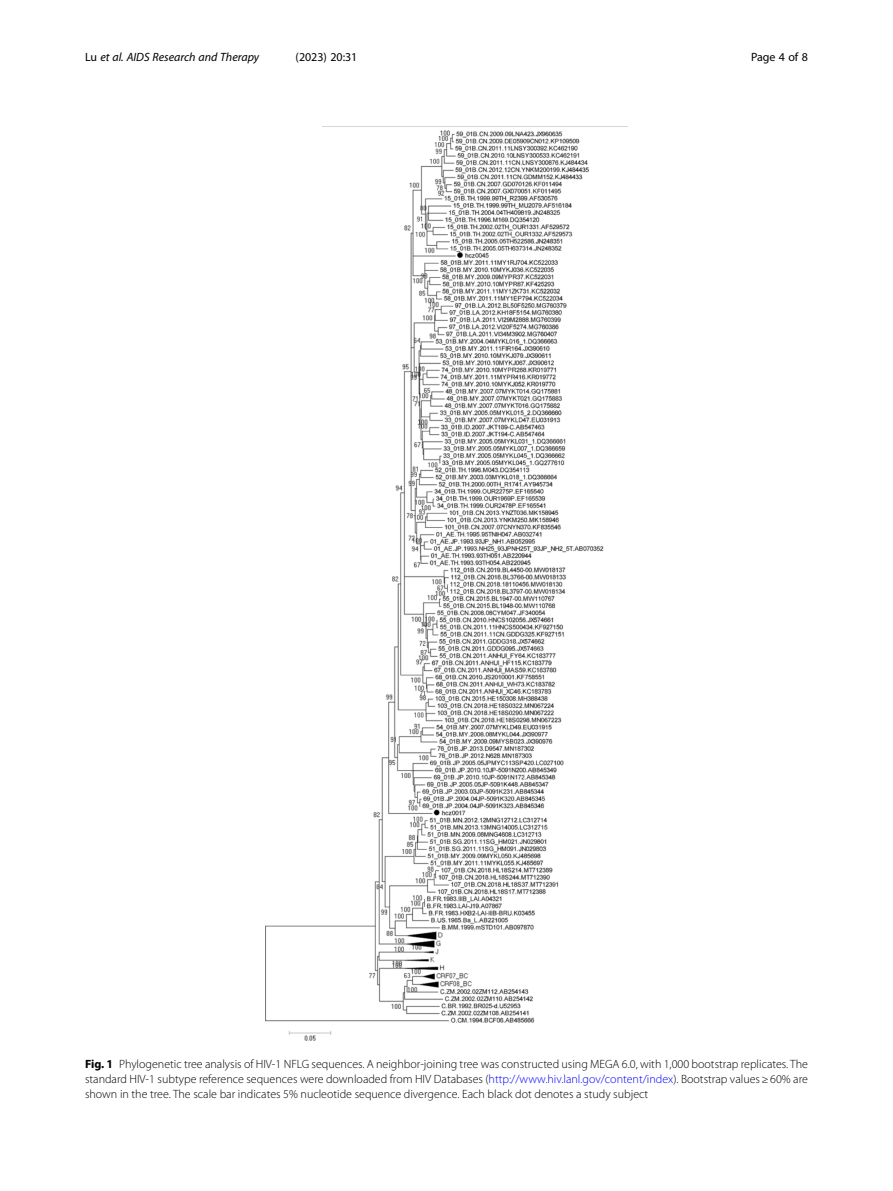
<style>
.page{position:relative;width:893px;height:1191px;background:#fff}
.page>*{position:absolute;margin:0;border:0;box-sizing:border-box;transform-origin:0 0}
.Figure_Caption{font:300 12px/15px "Myriad Pro";color:#000;text-align:justify}
.t1{font:italic 12px "Myriad Pro";color:#000}
.t2{font:12px "Myriad Pro";color:#000}
.s1{font-style:normal}
.s2{font-weight:700}
.s3{color:#00f}
</style>
<div class="page">
<img style="left:265px;top:126px;width:363px;height:914px">
<p class="t1" style="left:85px;top:50px;width:176px"><span class="s1">Lu</span> et al. AIDS Research and Therapy</p>
<p class="t2" style="left:296px;top:50px;width:63px">(2023) 20:31</p>
<p class="t2" style="left:751px;top:50px;width:58px">Page 4 of 8</p>
<p class="Figure_Caption" style="left:85px;top:1056px;width:724px"><span class="s2">Fig. 1</span> Phylogenetic tree analysis of HIV-1 NFLG sequences. A neighbor-joining tree was constructed using MEGA 6.0, with 1,000 bootstrap replicates. The standard HIV-1 subtype reference sequences were downloaded from HIV Databases (<span class="s3">http://www.hiv.lanl.gov/content/index</span>). Bootstrap values≥60% are shown in the tree. The scale bar indicates 5% nucleotide sequence divergence. Each black dot denotes a study subject</p>
</div>
